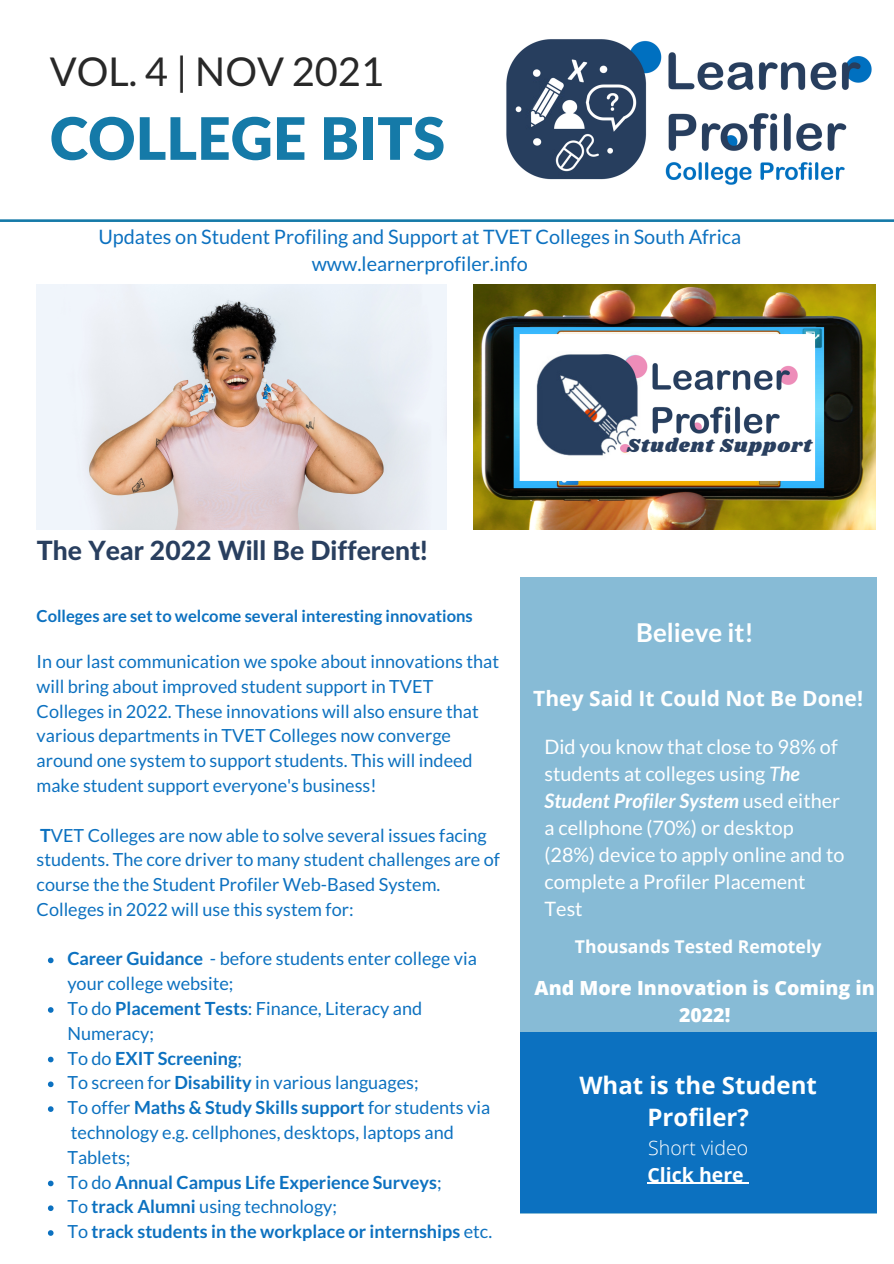
<style>
.page{position:relative;width:894px;height:1264px;background:#fff}
.page>*{position:absolute;margin:0;border:0;box-sizing:border-box;transform-origin:0 0}
.t1{font:900 58.5px "Lato Latin";color:#157aa8}
.t2{font:39.75px "Lato";color:#282828}
.t3{font:800 26.55px "Lato Latin";color:#293f5f}
.t4{font:700 25.8px "Lato";color:#fff}
.t5{font:700 24px/32.7px "Open Sans";color:#fff;text-align:center}
.t6{font:700 21px "Open Sans";color:#fff}
.t7{font:19.8px/27px "Lato";color:#fff}
.t8{font:19.8px/27px "Lato";color:#0c71c0;text-align:center}
.t9{font:800 19.5px/27px "Open Sans";color:#fff;text-align:center}
.t10{font:19.5px "Shrikhand";letter-spacing:.045em;color:#293f5f}
.t11{font:300 19.5px "Open Sans";color:#fff}
.t12{font:700 19.5px "Open Sans";color:#fff}
.t13{font:18px/24.8px "Lato";color:#0c71c0}
.t14{font:700 18px "Lato";color:#0c71c0}
.t15{font:700 17.55px "Open Sans";color:#fff}
.t16{font:700 16.5px "Lato";color:#0c71c0}
.s1{font-weight:700}
.s2{font-weight:400}
.s3{font-style:italic}
.s4{font-weight:700;font-style:italic}
</style>
<div class="page">
<svg style="left:0;top:219px;width:893px;height:3px;background:#318ab2"></svg>
<div style="left:520px;top:577px;width:356px;height:636px;background:#87bbd6"></div>
<img style="left:506px;top:39px;width:366px;height:146px">
<div style="left:520px;top:1032px;width:356px;height:180px;background:#0c71c0"></div>
<img style="left:473px;top:285px;width:402px;height:244px">
<img style="left:37px;top:285px;width:409px;height:244px">
<div style="left:633px;top:436px;width:171px;height:23px;background:#fff"></div>
<svg style="left:48px;top:957px;width:6px;height:6px"></svg>
<svg style="left:48px;top:1007px;width:6px;height:5px"></svg>
<svg style="left:48px;top:1056px;width:6px;height:6px"></svg>
<svg style="left:48px;top:1081px;width:6px;height:6px"></svg>
<svg style="left:48px;top:1106px;width:6px;height:5px"></svg>
<svg style="left:48px;top:1180px;width:6px;height:6px"></svg>
<svg style="left:48px;top:1205px;width:6px;height:5px"></svg>
<svg style="left:48px;top:1230px;width:6px;height:5px"></svg>
<hr style="left:647px;top:1182px;width:96px;height:1px;background:#fff">
<p class="t2" style="left:50px;top:46px;width:336px">VOL. 4 | NOV 2021</p>
<p class="t1" style="left:50px;top:113px;width:397px">COLLEGE BITS</p>
<p class="t8" style="left:98px;top:223px;width:644px">Updates on Student Profiling and Support at TVET Colleges in South Africa www.learnerprofiler.info</p>
<p class="t3" style="left:37px;top:538px;width:392px">The Year 2022 Will Be Different!</p>
<p class="t16" style="left:37px;top:605px;width:437px">Colleges are set to welcome several interesting innovations</p>
<p class="t13" style="left:37px;top:648px;width:464px">In our last communication we spoke about innovations that will bring about improved student support in TVET Colleges in 2022. These innovations will also ensure that various departments in TVET Colleges now converge around one system to support students. This will indeed make student support everyone's business!</p>
<p class="t13" style="left:37px;top:822px;width:465px"><span class="s1">T</span>VET Colleges are now able to solve several issues facing students. The core driver to many student challenges are of course the the Student Profiler Web-Based System.<br>Colleges in 2022 will use this system for:</p>
<p class="t13" style="left:67px;top:946px;width:411px"><span class="s1">Career Guidance</span> - before students enter college via your college website;</p>
<p class="t13" style="left:67px;top:995px;width:356px">To do <span class="s1">Placement Tests</span>: Finance, Literacy and<br>Numeracy;</p>
<p class="t14" style="left:67px;top:1046px;width:176px"><span class="s2">To do</span> EXIT Screening<span class="s2">;</span></p>
<p class="t13" style="left:67px;top:1070px;width:352px">To screen for <span class="s1">Disability</span> in various languages;</p>
<p class="t13" style="left:67px;top:1094px;width:424px">To offer <span class="s1">Maths &amp; Study Skills support</span> for students via technology e.g. cellphones, desktops, laptops and<br>Tablets;</p>
<p class="t14" style="left:67px;top:1170px;width:375px"><span class="s2">To do</span> Annual Campus Life Experience Surveys<span class="s2">;</span></p>
<p class="t13" style="left:67px;top:1193px;width:271px">To <span class="s1">track Alumni</span> using technology;</p>
<p class="t14" style="left:67px;top:1220px;width:426px"><span class="s2">To</span> track students in the workplace or internships <span class="s2">etc.</span></p>
<p class="t10" style="left:626px;top:432px;width:186px">Student Support</p>
<p class="t4" style="left:636px;top:616px;width:119px">Believe it!</p>
<p class="t6" style="left:533px;top:684px;width:331px">They Said It Could Not Be Done!</p>
<p class="t7" style="left:544px;top:732px;width:301px">Did you know that close to 98% of students at colleges using <span class="s3">T</span><span class="s4">he<br>Student Profiler System</span> used either a cellphone (70%) or desktop (28%) device to apply online and to complete a Profiler Placement<br>Test</p>
<p class="t15" style="left:574px;top:934px;width:248px">Thousands Tested Remotely</p>
<p class="t9" style="left:534px;top:973px;width:341px">And More Innovation is Coming in<br>2022!</p>
<p class="t5" style="left:579px;top:1068px;width:239px">What is the Student<br>Profiler?</p>
<p class="t11" style="left:648px;top:1133px;width:101px">Short video</p>
<p class="t12" style="left:647px;top:1160px;width:98px">Click here</p>
</div>
